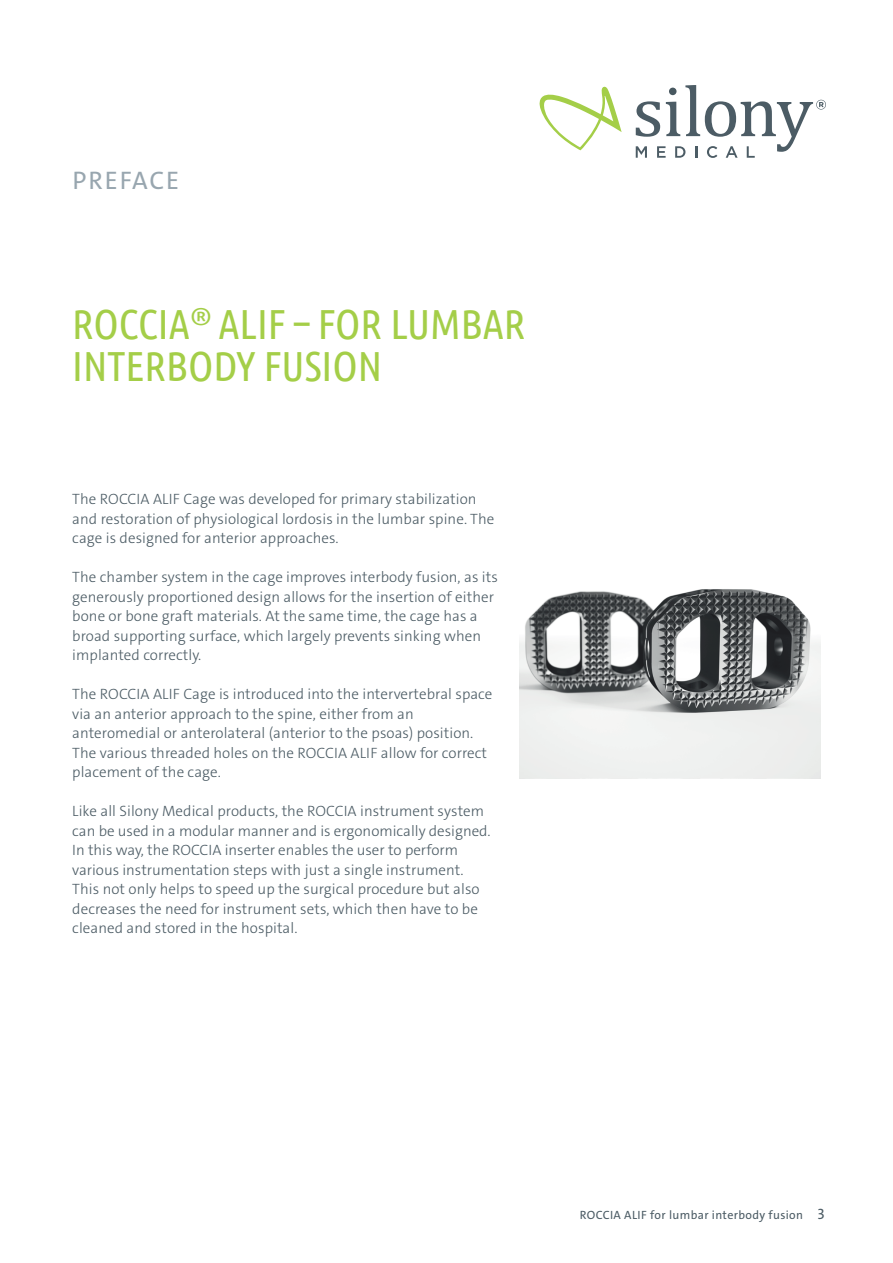
<style>
.page{position:relative;width:893px;height:1263px;background:#fff}
.page>*{position:absolute;margin:0;border:0;box-sizing:border-box;transform-origin:0 0}
.t1{font:42px/42px "Ubuntu Condensed";color:#a4ce48}
.t2{font:25.5px "The Sans C4 s";letter-spacing:.075em;color:#98a6af}
.t3{font:300 15px/19.5px "The Sans C4 s";letter-spacing:.005em;color:#4c5c65}
.t4{font:12px "The Sans C4 s";letter-spacing:.03em;color:#4c5c65}
.s1{font-size:15px}
</style>
<div class="page">
<img style="left:519px;top:589px;width:302px;height:189px">
<svg style="left:540px;top:86px;width:82px;height:64px"></svg>
<svg style="left:636px;top:85px;width:190px;height:73px"></svg>
<h2 class="t2" style="left:73px;top:164px;width:108px">PREFACE</h2>
<h1 class="t1" style="left:72px;top:301px;width:455px">ROCCIA<sup>®</sup> ALIF – FOR LUMBAR<br>INTERBODY FUSION</h1>
<p class="t3" style="left:72px;top:490px;width:424px">The ROCCIA ALIF Cage was developed for primary stabilization and restoration of physiological lordosis in the lumbar spine. The cage is designed for anterior approaches.</p>
<p class="t3" style="left:72px;top:568px;width:427px">The chamber system in the cage improves interbody fusion, as its generously proportioned design allows for the insertion of either bone or bone graft materials. At the same time, the cage has a broad supporting surface, which largely prevents sinking when implanted correctly.</p>
<p class="t3" style="left:72px;top:685px;width:422px">The ROCCIA ALIF Cage is introduced into the intervertebral space via an anterior approach to the spine, either from an anteromedial or anterolateral (anterior to the psoas) position.<br>The various threaded holes on the ROCCIA ALIF allow for correct placement of the cage.</p>
<p class="t3" style="left:72px;top:802px;width:420px">Like all Silony Medical products, the ROCCIA instrument system can be used in a modular manner and is ergonomically designed.<br>In this way, the ROCCIA inserter enables the user to perform various instrumentation steps with just a single instrument.<br>This not only helps to speed up the surgical procedure but also decreases the need for instrument sets, which then have to be cleaned and stored in the hospital.</p>
<p class="t4" style="left:580px;top:1207px;width:247px">ROCCIA ALIF for lumbar interbody fusion <span class="s1">3</span></p>
</div>
